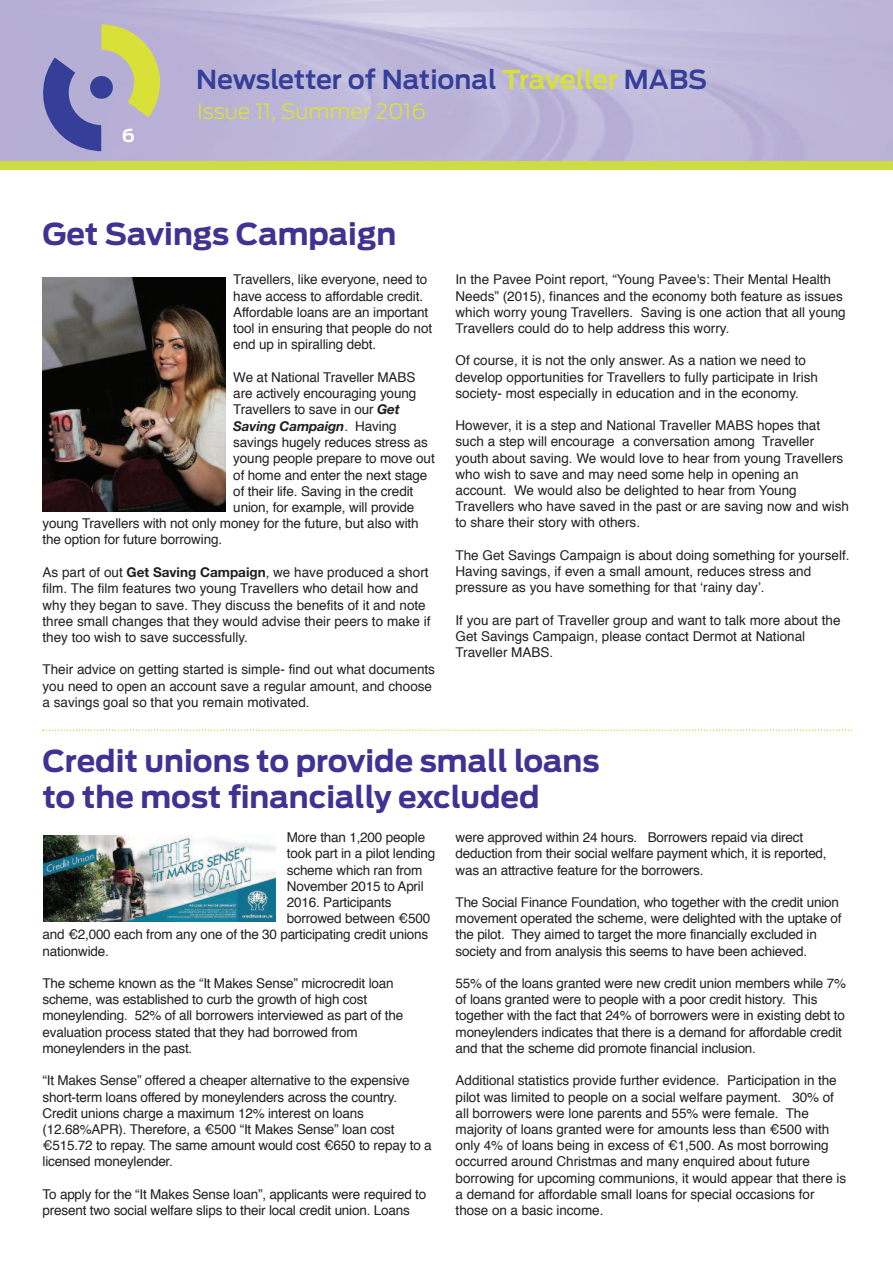
<style>
.page{position:relative;width:893px;height:1263px;background:#fff}
.page>*{position:absolute;margin:0;border:0;box-sizing:border-box;transform-origin:0 0}
.t1{font:700 30px/36px "Ford Antenna";color:#3f3293}
.t2{font:600 25.95px "Ford Antenna";color:#353e99}
.t3{font:300 21.15px "Ford Antenna";color:#d9e139}
.t4{font:700 18px "Ford Antenna";color:#fff}
.t5{font:13.5px/16.2px "Helvetica";letter-spacing:-.01em;color:#231f20}
.t6{font:italic 700 13.5px "Helvetica Neue";letter-spacing:-.01em;color:#231f20}
.s1{color:#d9e139}
.s2{font-family:"Helvetica Neue";font-weight:700;font-style:italic}
.s3{font-family:"Helvetica";font-weight:400;font-style:normal}
.s4{font-family:"Helvetica Neue";font-weight:700}
</style>
<div class="page">
<img style="left:0;top:0;width:893px;height:162px">
<svg style="left:43px;top:24px;width:135px;height:127px;background:#a5a3b3"></svg>
<div style="left:0;top:162px;width:893px;height:8px;background:#cddc44"></div>
<img style="left:43px;top:278px;width:183px;height:233px">
<svg style="left:43px;top:729px;width:809px;height:2px"></svg>
<img style="left:43px;top:835px;width:233px;height:86px">
<h3 class="t4" style="left:122px;top:129px;width:15px">6</h3>
<h2 class="t2" style="left:196px;top:69px;width:513px">Newsletter of National <span class="s1">Traveller</span> MABS</h2>
<h3 class="t3" style="left:197px;top:104px;width:230px">Issue 11, Summer 2016</h3>
<h1 class="t1" style="left:43px;top:218px;width:355px">Get Savings Campaign</h1>
<p class="t5" style="left:233px;top:273px;width:200px">Travellers, like everyone, need to have access to affordable credit.<br>Affordable loans are an important tool in ensuring that people do not end up in spiralling debt.</p>
<p class="t5" style="left:233px;top:370px;width:184px;text-align:justify">We at National Traveller MABS are actively encouraging young Travellers to save in our <span class="s2">Get</span></p>
<p class="t6" style="left:233px;top:421px;width:165px">Saving Campaign<span class="s3">. Having</span></p>
<p class="t5" style="left:233px;top:435px;width:196px">savings hugely reduces stress as</p>
<p class="t5" style="left:233px;top:452px;width:203px">young people prepare to move out</p>
<p class="t5" style="left:233px;top:468px;width:195px">of home and enter the next stage</p>
<p class="t5" style="left:233px;top:484px;width:182px">of their life. Saving in the credit</p>
<p class="t5" style="left:233px;top:500px;width:183px">union, for example, will provide</p>
<p class="t5" style="left:43px;top:516px;width:378px">young Travellers with not only money for the future, but also with</p>
<p class="t5" style="left:43px;top:533px;width:181px">the option for future borrowing.</p>
<p class="t5" style="left:43px;top:565px;width:389px">As part of out <span class="s4">Get Saving Campaign</span>, we have produced a short film. The film features two young Travellers who detail how and why they began to save. They discuss the benefits of it and note three small changes that they would advise their peers to make if they too wish to save successfully.</p>
<p class="t5" style="left:43px;top:663px;width:394px">Their advice on getting started is simple- find out what documents you need to open an account save a regular amount, and choose a savings goal so that you remain motivated.</p>
<p class="t5" style="left:455px;top:273px;width:392px">In the Pavee Point report, “Young Pavee's: Their Mental Health Needs” (2015), finances and the economy both feature as issues which worry young Travellers. Saving is one action that all young Travellers could do to help address this worry.</p>
<p class="t5" style="left:455px;top:354px;width:364px">Of course, it is not the only answer. As a nation we need to develop opportunities for Travellers to fully participate in Irish society- most especially in education and in the economy.</p>
<p class="t5" style="left:455px;top:418px;width:395px">However, it is a step and National Traveller MABS hopes that such a step will encourage a conversation among Traveller youth about saving. We would love to hear from young Travellers who wish to save and may need some help in opening an account. We would also be delighted to hear from Young Travellers who have saved in the past or are saving now and wish to share their story with others.</p>
<p class="t5" style="left:455px;top:548px;width:395px">The Get Savings Campaign is about doing something for yourself.<br>Having savings, if even a small amount, reduces stress and pressure as you have something for that ‘rainy day’.</p>
<p class="t5" style="left:455px;top:613px;width:386px">If you are part of Traveller group and want to talk more about the<br>Get Savings Campaign, please contact Dermot at National<br>Traveller MABS.</p>
<h1 class="t1" style="left:43px;top:745px;width:559px">Credit unions to provide small loans to the most financially excluded</h1>
<p class="t5" style="left:287px;top:830px;width:140px">More than 1,200 people</p>
<p class="t5" style="left:287px;top:847px;width:150px">took part in a pilot lending</p>
<p class="t5" style="left:287px;top:863px;width:137px">scheme which ran from</p>
<p class="t5" style="left:287px;top:879px;width:138px">November 2015 to April</p>
<p class="t5" style="left:287px;top:895px;width:106px">2016. Participants</p>
<p class="t5" style="left:287px;top:911px;width:145px">borrowed between €500</p>
<p class="t5" style="left:43px;top:928px;width:387px">and €2,000 each from any one of the 30 participating credit unions</p>
<p class="t5" style="left:43px;top:944px;width:68px">nationwide.</p>
<p class="t5" style="left:43px;top:976px;width:362px">The scheme known as the “It Makes Sense” microcredit loan scheme, was established to curb the growth of high cost moneylending. 52% of all borrowers interviewed as part of the evaluation process stated that they had borrowed from moneylenders in the past.</p>
<p class="t5" style="left:43px;top:1073px;width:391px">“It Makes Sense” offered a cheaper alternative to the expensive short-term loans offered by moneylenders across the country.<br>Credit unions charge a maximum 12% interest on loans (12.68%APR). Therefore, a €500 “It Makes Sense” loan cost €515.72 to repay. The same amount would cost €650 to repay to a licensed moneylender.</p>
<p class="t5" style="left:43px;top:1187px;width:385px">To apply for the “It Makes Sense loan”, applicants were required to present two social welfare slips to their local credit union. Loans</p>
<p class="t5" style="left:456px;top:830px;width:373px">were approved within 24 hours. Borrowers repaid via direct deduction from their social welfare payment which, it is reported, was an attractive feature for the borrowers.</p>
<p class="t5" style="left:456px;top:895px;width:387px">The Social Finance Foundation, who together with the credit union movement operated the scheme, were delighted with the uptake of the pilot. They aimed to target the more financially excluded in society and from analysis this seems to have been achieved.</p>
<p class="t5" style="left:456px;top:976px;width:392px">55% of the loans granted were new credit union members while 7% of loans granted were to people with a poor credit history. This together with the fact that 24% of borrowers were in existing debt to moneylenders indicates that there is a demand for affordable credit and that the scheme did promote financial inclusion.</p>
<p class="t5" style="left:456px;top:1073px;width:392px">Additional statistics provide further evidence. Participation in the pilot was limited to people on a social welfare payment. 30% of all borrowers were lone parents and 55% were female. The majority of loans granted were for amounts less than €500 with only 4% of loans being in excess of €1,500. As most borrowing occurred around Christmas and many enquired about future borrowing for upcoming communions, it would appear that there is a demand for affordable small loans for special occasions for those on a basic income.</p>
</div>
